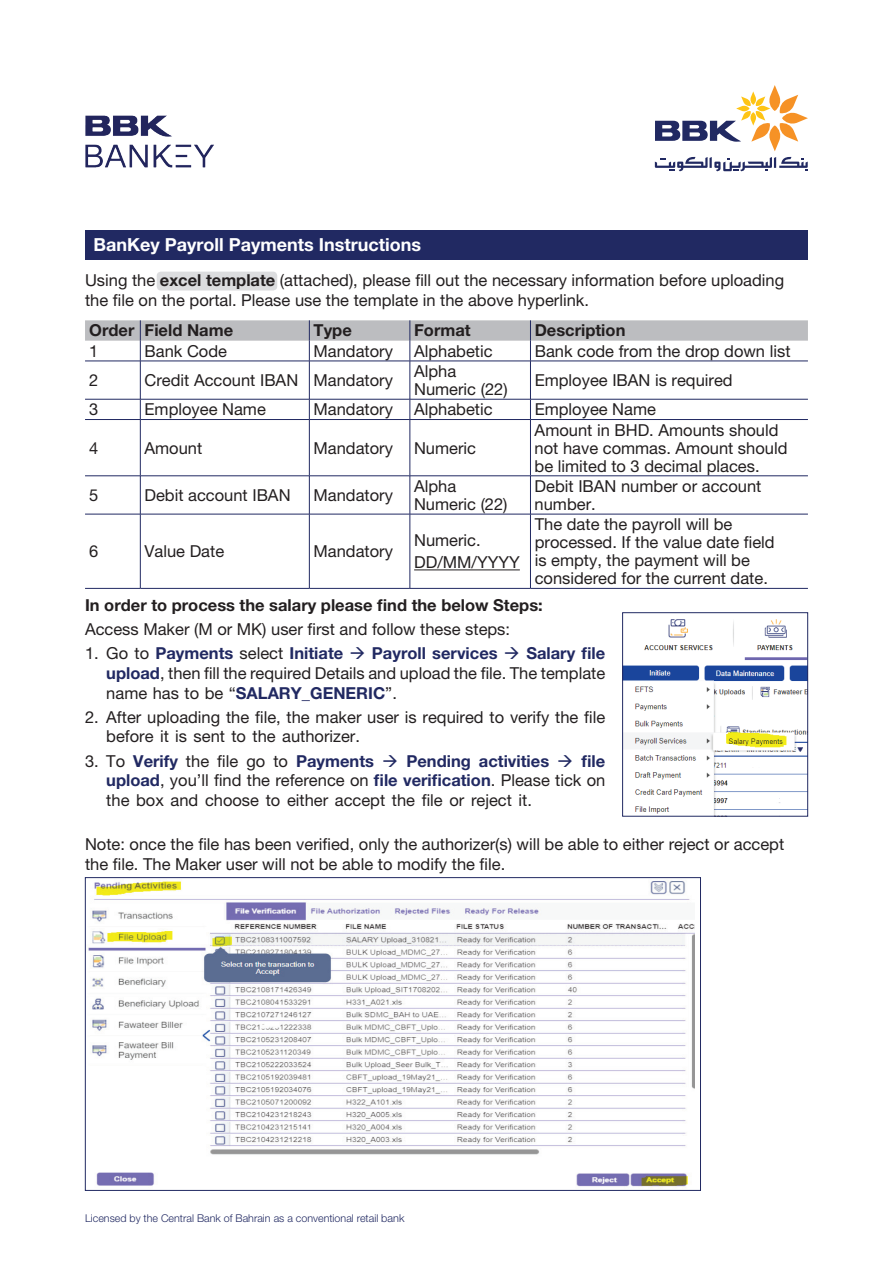
<style>
.page{position:relative;width:893px;height:1263px;background:#fff}
.page>*{position:absolute;margin:0;border:0;box-sizing:border-box;transform-origin:0 0}
.t1{font:700 18px "Helvetica Neue LT Pro";color:#fff}
.t2{font:16.5px/18px "Helvetica Neue LT Pro";color:#231f20}
.t3{font:700 16.5px "Helvetica Neue LT Pro";color:#231f20}
.t4{font:300 10.65px "Helvetica Neue LT Pro";color:#212962}
.s1{font-weight:700}
.s2{font-weight:700;color:#212962}
.s3{color:#212962}
.s4{font-size:10.95px}
</style>
<div class="page">
<div style="left:157px;top:272px;width:120px;height:19px;background:#dcdddf;border-radius:4px"></div>
<svg style="left:655px;top:85px;width:153px;height:86px"></svg>
<img style="left:85px;top:115px;width:129px;height:53px">
<div style="left:85px;top:230px;width:723px;height:29px;background:#212962"></div>
<hr style="left:140px;top:361px;width:1px;height:38px;background:#212962">
<hr style="left:309px;top:361px;width:1px;height:38px;background:#212962">
<hr style="left:410px;top:361px;width:1px;height:38px;background:#212962">
<hr style="left:530px;top:361px;width:1px;height:38px;background:#212962">
<hr style="left:85px;top:399px;width:55px;height:1px;background:#212962">
<hr style="left:140px;top:399px;width:169px;height:1px;background:#212962">
<svg style="left:140px;top:399px;width:1px;height:20px"></svg>
<hr style="left:309px;top:399px;width:101px;height:1px;background:#212962">
<svg style="left:309px;top:399px;width:1px;height:20px"></svg>
<hr style="left:410px;top:399px;width:120px;height:1px;background:#212962">
<svg style="left:410px;top:399px;width:1px;height:20px"></svg>
<hr style="left:530px;top:399px;width:278px;height:1px;background:#212962">
<svg style="left:530px;top:399px;width:1px;height:20px"></svg>
<hr style="left:85px;top:419px;width:55px;height:1px;background:#212962">
<hr style="left:140px;top:419px;width:169px;height:1px;background:#212962">
<hr style="left:140px;top:420px;width:1px;height:56px;background:#212962">
<hr style="left:309px;top:419px;width:101px;height:1px;background:#212962">
<hr style="left:309px;top:420px;width:1px;height:56px;background:#212962">
<hr style="left:410px;top:419px;width:120px;height:1px;background:#212962">
<hr style="left:410px;top:420px;width:1px;height:56px;background:#212962">
<hr style="left:530px;top:419px;width:278px;height:1px;background:#212962">
<hr style="left:530px;top:420px;width:1px;height:56px;background:#212962">
<hr style="left:85px;top:475px;width:55px;height:1px;background:#212962">
<hr style="left:140px;top:475px;width:169px;height:1px;background:#212962">
<hr style="left:140px;top:476px;width:1px;height:38px;background:#212962">
<hr style="left:309px;top:475px;width:101px;height:1px;background:#212962">
<hr style="left:309px;top:476px;width:1px;height:38px;background:#212962">
<hr style="left:410px;top:475px;width:120px;height:1px;background:#212962">
<hr style="left:410px;top:476px;width:1px;height:38px;background:#212962">
<hr style="left:530px;top:475px;width:278px;height:1px;background:#212962">
<hr style="left:530px;top:476px;width:1px;height:38px;background:#212962">
<hr style="left:85px;top:514px;width:55px;height:1px;background:#212962">
<hr style="left:140px;top:514px;width:169px;height:1px;background:#212962">
<hr style="left:140px;top:514px;width:1px;height:74px;background:#212962">
<hr style="left:309px;top:514px;width:101px;height:1px;background:#212962">
<hr style="left:309px;top:514px;width:1px;height:74px;background:#212962">
<hr style="left:410px;top:514px;width:120px;height:1px;background:#212962">
<hr style="left:410px;top:514px;width:1px;height:74px;background:#212962">
<hr style="left:530px;top:514px;width:278px;height:1px;background:#212962">
<hr style="left:530px;top:514px;width:1px;height:74px;background:#212962">
<hr style="left:85px;top:588px;width:55px;height:1px;background:#212962">
<hr style="left:140px;top:588px;width:169px;height:1px;background:#212962">
<hr style="left:309px;top:588px;width:101px;height:1px;background:#212962">
<hr style="left:410px;top:588px;width:120px;height:1px;background:#212962">
<hr style="left:530px;top:588px;width:278px;height:1px;background:#212962">
<hr style="left:85px;top:361px;width:55px;height:1px;background:#212962">
<hr style="left:140px;top:361px;width:169px;height:1px;background:#212962">
<hr style="left:309px;top:361px;width:101px;height:1px;background:#212962">
<hr style="left:410px;top:361px;width:120px;height:1px;background:#212962">
<hr style="left:530px;top:361px;width:278px;height:1px;background:#212962">
<svg style="left:85px;top:320px;width:723px;height:41px"></svg>
<hr style="left:414px;top:569px;width:106px;height:1px;background:#231f20">
<img style="left:88px;top:880px;width:606px;height:307px">
<img style="left:624px;top:619px;width:182px;height:195px">
<div style="left:622px;top:612px;width:186px;height:204px;border:1px solid #212962"></div>
<p class="t1" style="left:94px;top:233px;width:329px">BanKey Payroll Payments Instructions</p>
<p class="t2" style="left:85px;top:270px;width:701px;line-height:19.8px">Using the <span class="s1">excel template</span> (attached), please fill out the necessary information before uploading the file on the portal. Please use the template in the above hyperlink.</p>
<p class="t3" style="left:89px;top:320px;width:145px">Order Field Name</p>
<p class="t3" style="left:314px;top:320px;width:40px">Type</p>
<p class="t3" style="left:414px;top:320px;width:58px">Format</p>
<p class="t3" style="left:535px;top:320px;width:92px">Description</p>
<p class="t2" style="left:89px;top:342px;width:11px">1</p>
<p class="t2" style="left:145px;top:342px;width:84px">Bank Code</p>
<p class="t2" style="left:314px;top:342px;width:81px">Mandatory</p>
<p class="t2" style="left:414px;top:342px;width:80px">Alphabetic</p>
<p class="t2" style="left:535px;top:342px;width:257px">Bank code from the drop down list</p>
<p class="t2" style="left:89px;top:371px;width:11px">2</p>
<p class="t2" style="left:145px;top:371px;width:250px">Credit Account IBAN Mandatory</p>
<p class="t2" style="left:414px;top:362px;width:95px">Alpha<br>Numeric (22)</p>
<p class="t2" style="left:535px;top:371px;width:200px">Employee IBAN is required</p>
<p class="t2" style="left:89px;top:400px;width:11px">3</p>
<p class="t2" style="left:145px;top:400px;width:123px">Employee Name</p>
<p class="t2" style="left:314px;top:400px;width:81px">Mandatory</p>
<p class="t2" style="left:414px;top:400px;width:80px">Alphabetic</p>
<p class="t2" style="left:535px;top:400px;width:123px">Employee Name</p>
<p class="t2" style="left:89px;top:438px;width:11px">4</p>
<p class="t2" style="left:145px;top:438px;width:59px">Amount</p>
<p class="t2" style="left:314px;top:438px;width:81px">Mandatory</p>
<p class="t2" style="left:414px;top:438px;width:64px">Numeric</p>
<p class="t2" style="left:535px;top:420px;width:254px">Amount in BHD. Amounts should not have commas. Amount should be limited to 3 decimal places.</p>
<p class="t2" style="left:89px;top:486px;width:11px">5</p>
<p class="t2" style="left:144px;top:486px;width:148px">Debit account IBAN</p>
<p class="t2" style="left:313px;top:486px;width:81px">Mandatory</p>
<p class="t2" style="left:414px;top:477px;width:95px">Alpha<br>Numeric (22)</p>
<p class="t2" style="left:535px;top:477px;width:228px">Debit IBAN number or account number.</p>
<p class="t2" style="left:89px;top:542px;width:11px">6</p>
<p class="t2" style="left:144px;top:542px;width:81px">Value Date</p>
<p class="t2" style="left:313px;top:542px;width:81px">Mandatory</p>
<p class="t2" style="left:414px;top:529px;width:107px;line-height:22.2px">Numeric.<br>DD/MM/YYYY</p>
<p class="t2" style="left:535px;top:515px;width:241px">The date the payroll will be processed. If the value date field is empty, the payment will be considered for the current date.</p>
<p class="t3" style="left:85px;top:595px;width:459px">In order to process the salary please find the below Steps:</p>
<p class="t2" style="left:85px;top:620px;width:427px">Access Maker (M or MK) user first and follow these steps:</p>
<p class="t2" style="left:106px;top:643px;width:501px;line-height:19.8px;text-align:justify;text-indent:-21px">1. Go to <span class="s2">Payments</span> select <span class="s2">Initiate</span> <span class="s3">→</span> <span class="s2">Payroll services</span> <span class="s3">→</span> <span class="s2">Salary file upload</span>, then fill the required Details and upload the file. The template name has to be “<span class="s2">SALARY_GENERIC</span>”.</p>
<p class="t2" style="left:106px;top:707px;width:501px;line-height:19.8px;text-indent:-21px">2. After uploading the file, the maker user is required to verify the file before it is sent to the authorizer.</p>
<p class="t2" style="left:106px;top:750px;width:501px;line-height:19.8px;text-align:justify;text-indent:-21px">3. To <span class="s2">Verify</span> the file go to <span class="s2">Payments</span> <span class="s3">→</span> <span class="s2">Pending activities</span> <span class="s3">→</span> <span class="s2">file upload</span>, you’ll find the reference on <span class="s2">file verification</span>. Please tick on the box and choose to either accept the file or reject it.</p>
<p class="t2" style="left:85px;top:834px;width:701px;line-height:19.8px">Note: once the file has been verified, only the authorizer(s) will be able to either reject or accept the file. The Maker user will not be able to modify the file.</p>
<p class="t4" style="left:85px;top:1211px;width:321px">Licensed by the Central Bank of Bahrain as a conventional retail <span class="s4">bank</span></p>
</div>
